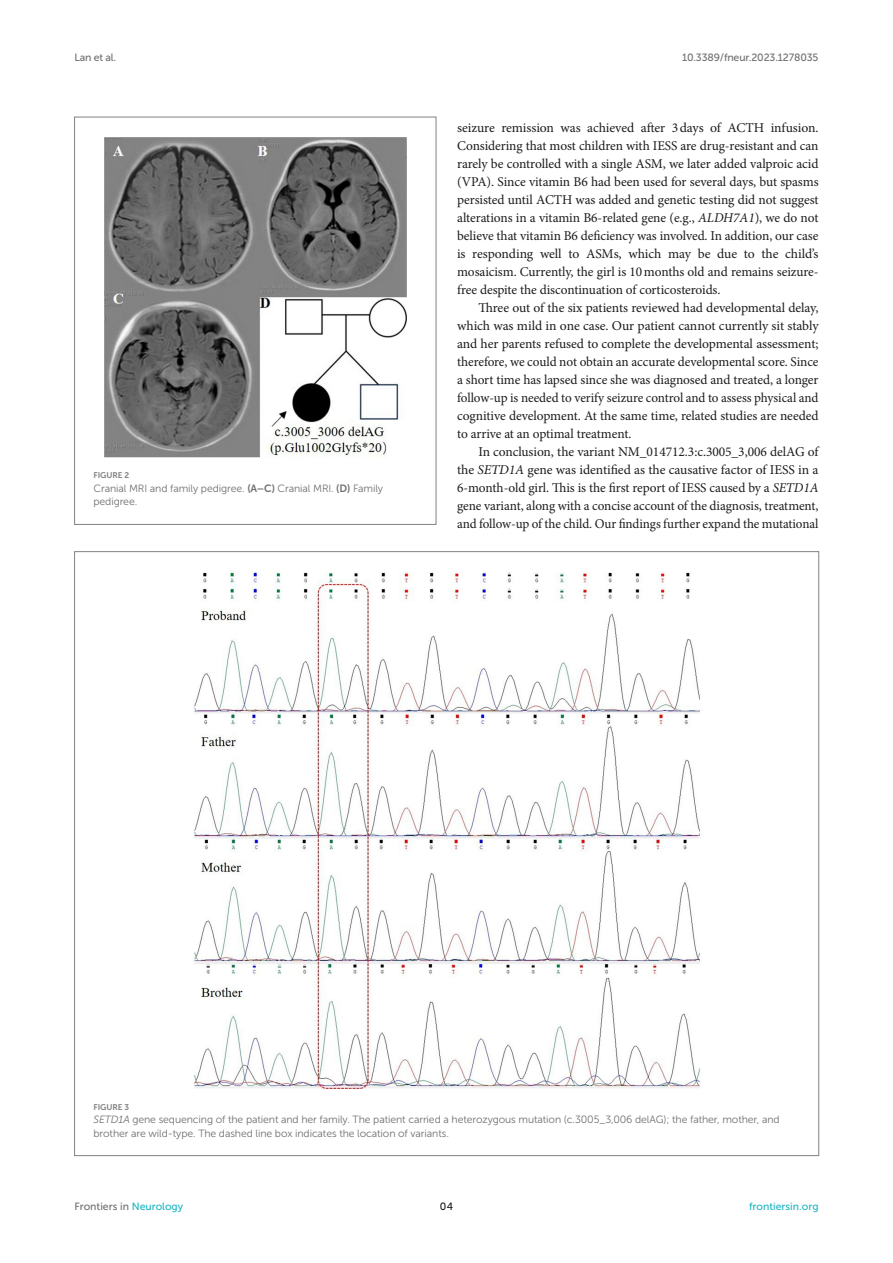
<style>
.page{position:relative;width:893px;height:1263px;background:#fff}
.page>*{position:absolute;margin:0;border:0;box-sizing:border-box;transform-origin:0 0}
.TEXT{font:13.5px/18px "Minion Pro";letter-spacing:-.005em;color:#1b1c1b;text-align:justify}
.FIG_LEG{font:10.5px/13.5px "Museo Sans 300";letter-spacing:-.01em;color:#706f70}
.t1{font:10.5px "Museo Sans 500";letter-spacing:-.015em;color:#706f70}
.t2{font:10.5px "Museo Sans 500";color:#1db5c3}
.t3{font:10.5px "Museo Sans 500";color:#1b1c1b}
.FIG_HD{font:8.25px "Museo Sans 700";letter-spacing:-.01em;color:#7e7f7f}
.s1{font-family:"Museo Sans 700"}
.s2{font-style:italic}
.s3{color:#1db5c3}
</style>
<div class="page">
<img style="left:104px;top:137px;width:303px;height:321px">
<div style="left:74px;top:117px;width:362px;height:408px;border:1px solid #808285"></div>
<img style="left:194px;top:572px;width:506px;height:517px">
<p class="t1" style="left:74px;top:51px;width:43px">Lan et al.</p>
<p class="t1" style="left:682px;top:51px;width:138px">10.3389/fneur.2023.1278035</p>
<p class="FIG_HD" style="left:94px;top:471px;width:37px">FIGURE 2</p>
<p class="FIG_LEG" style="left:94px;top:482px;width:291px">Cranial MRI and family pedigree. <span class="s1">(A–C)</span> Cranial MRI. <span class="s1">(D)</span> Family pedigree.</p>
<p class="TEXT" style="left:457px;top:119px;width:363px">seizure remission was achieved after 3days of ACTH infusion.<br>Considering that most children with IESS are drug-resistant and can rarely be controlled with a single ASM, we later added valproic acid (VPA). Since vitamin B6 had been used for several days, but spasms persisted until ACTH was added and genetic testing did not suggest alterations in a vitamin B6-related gene (e.g., <span class="s2">ALDH7A1</span>), we do not believe that vitamin B6 deficiency was involved. In addition, our case is responding well to ASMs, which may be due to the child’s mosaicism. Currently, the girl is 10months old and remains seizure&shy;free despite the discontinuation of corticosteroids.</p>
<p class="TEXT" style="left:457px;top:299px;width:363px;text-indent:21px">Three out of the six patients reviewed had developmental delay, which was mild in one case. Our patient cannot currently sit stably and her parents refused to complete the developmental assessment; therefore, we could not obtain an accurate developmental score. Since a short time has lapsed since she was diagnosed and treated, a longer follow-up is needed to verify seizure control and to assess physical and cognitive development. At the same time, related studies are needed to arrive at an optimal treatment.</p>
<p class="TEXT" style="left:457px;top:443px;width:363px;text-indent:21px">In conclusion, the variant NM_014712.3:c.3005_3,006 delAG of the <span class="s2">SETD1A</span> gene was identified as the causative factor of IESS in a 6-month-old girl. This is the first report of IESS caused by a <span class="s2">SETD1A </span>gene variant, along with a concise account of the diagnosis, treatment, and follow-up of the child. Our findings further expand the mutational</p>
<p class="FIG_HD" style="left:94px;top:1102px;width:37px">FIGURE 3</p>
<p class="FIG_LEG" style="left:94px;top:1113px;width:688px"><span class="s2">SETD1A</span> gene sequencing of the patient and her family. The patient carried a heterozygous mutation (c.3005_3,006 delAG); the father, mother, and brother are wild-type. The dashed line box indicates the location of variants.</p>
<p class="t1" style="left:74px;top:1200px;width:110px">Frontiers in <span class="s3">Neurology</span></p>
<p class="t3" style="left:440px;top:1200px;width:15px">04</p>
<p class="t2" style="left:749px;top:1200px;width:71px">frontiersin.org</p>
</div>
